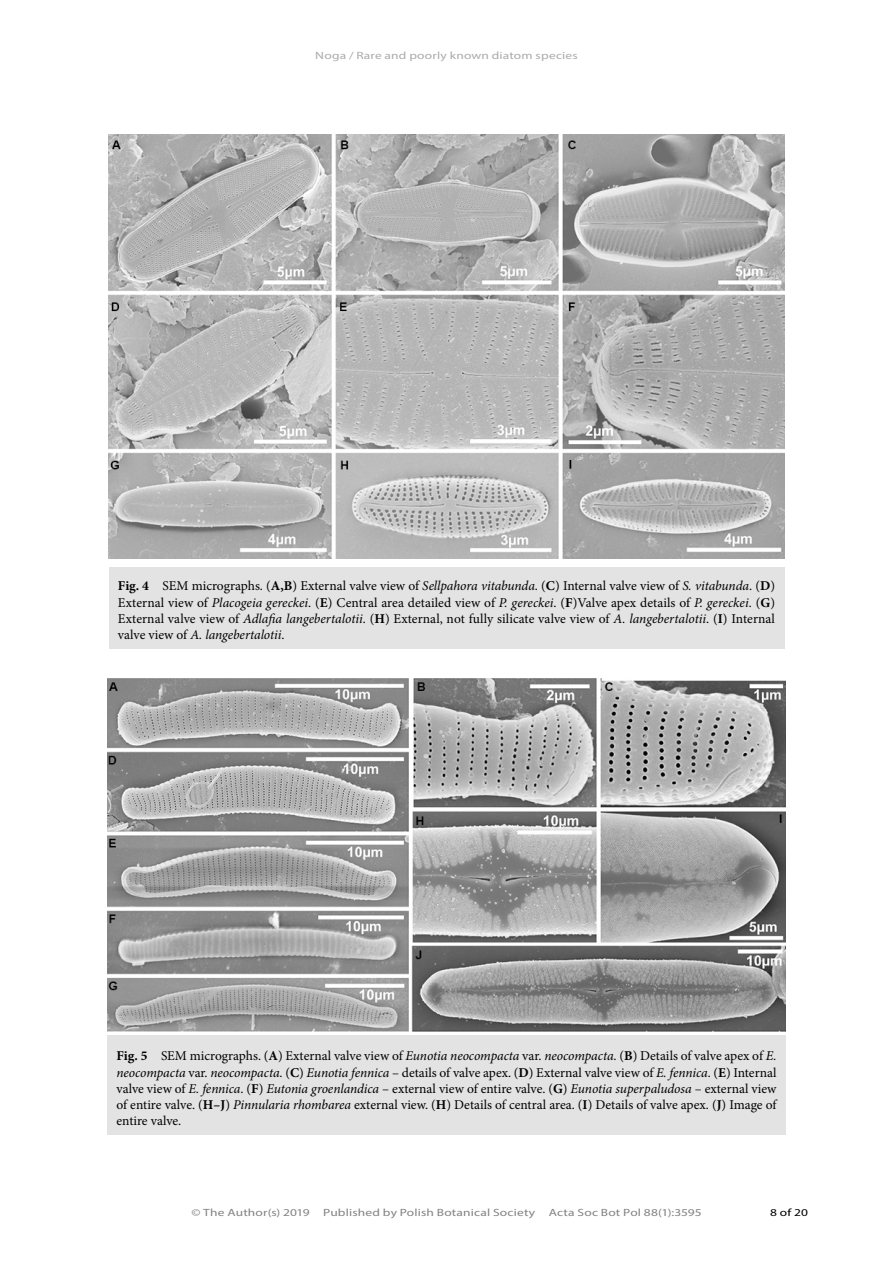
<style>
.page{position:relative;width:893px;height:1263px;background:#fff}
.page>*{position:absolute;margin:0;border:0;box-sizing:border-box;transform-origin:0 0}
.t1{font:13.5px/16.2px "Minion Pro";color:#000;text-align:justify}
.t2{font:10.5px "Myriad Pro Regular 3";letter-spacing:.01em;color:#828282;scale:1.28 1}
.t3{font:10.5px "Myriad Pro Regular 3";letter-spacing:.015em;color:#aaa;scale:1.28 1}
.t4{font:10.5px "Myriad Pro";color:#000;scale:1.28 1}
.s1{font-weight:700}
.s2{font-style:italic}
</style>
<div class="page">
<img style="left:109px;top:135px;width:675px;height:423px">
<div style="left:109px;top:567px;width:675px;height:81px;background:#e2e3e2"></div>
<img style="left:107px;top:678px;width:678px;height:354px">
<div style="left:107px;top:1035px;width:678px;height:99px;background:#e2e3e2"></div>
<p class="t3" style="left:315px;top:49px;width:207px">Noga / Rare and poorly known diatom species</p>
<p class="t1" style="left:118px;top:578px;width:659px"><span class="s1">Fig. 4</span> SEM micrographs. (<span class="s1">A,B</span>) External valve view of <span class="s2">Sellpahora vitabunda</span>. (<span class="s1">C</span>) Internal valve view of <span class="s2">S. vitabunda</span>. (<span class="s1">D</span>)<br>External view of <span class="s2">Placogeia gereckei</span>. (<span class="s1">E</span>) Central area detailed view of <span class="s2">P. gereckei</span>. (<span class="s1">F</span>)Valve apex details of <span class="s2">P. gereckei</span>. (<span class="s1">G</span>)<br>External valve view of <span class="s2">Adlafia langebertalotii</span>. (<span class="s1">H</span>) External, not fully silicate valve view of <span class="s2">A. langebertalotii</span>. (<span class="s1">I</span>) Internal valve view of <span class="s2">A. langebertalotii</span>.</p>
<p class="t1" style="left:116px;top:1048px;width:662px"><span class="s1">Fig. 5</span> SEM micrographs. (<span class="s1">A</span>) External valve view of <span class="s2">Eunotia neocompacta</span> var. <span class="s2">neocompacta</span>. (<span class="s1">B</span>) Details of valve apex of <span class="s2">E. neocompacta</span> var. <span class="s2">neocompacta</span>. (<span class="s1">C</span>) <span class="s2">Eunotia fennica</span> – details of valve apex. (<span class="s1">D</span>) External valve view of <span class="s2">E. fennica</span>. (<span class="s1">E</span>) Internal valve view of <span class="s2">E. fennica</span>. (<span class="s1">F</span>) <span class="s2">Eutonia groenlandica</span> – external view of entire valve. (<span class="s1">G</span>) <span class="s2">Eunotia superpaludosa</span> – external view of entire valve. (<span class="s1">H–J</span>) <span class="s2">Pinnularia rhombarea</span> external view. (<span class="s1">H</span>) Details of central area. (<span class="s1">I</span>) Details of valve apex. (<span class="s1">J</span>) Image of entire valve.</p>
<p class="t2" style="left:191px;top:1205px;width:94px">© The Author(s) 2019</p>
<p class="t2" style="left:323px;top:1205px;width:167px">Published by Polish Botanical Society</p>
<p class="t2" style="left:549px;top:1205px;width:121px">Acta Soc Bot Pol 88(1):3595</p>
<p class="t4" style="left:770px;top:1205px;width:31px">8 of 20</p>
</div>
